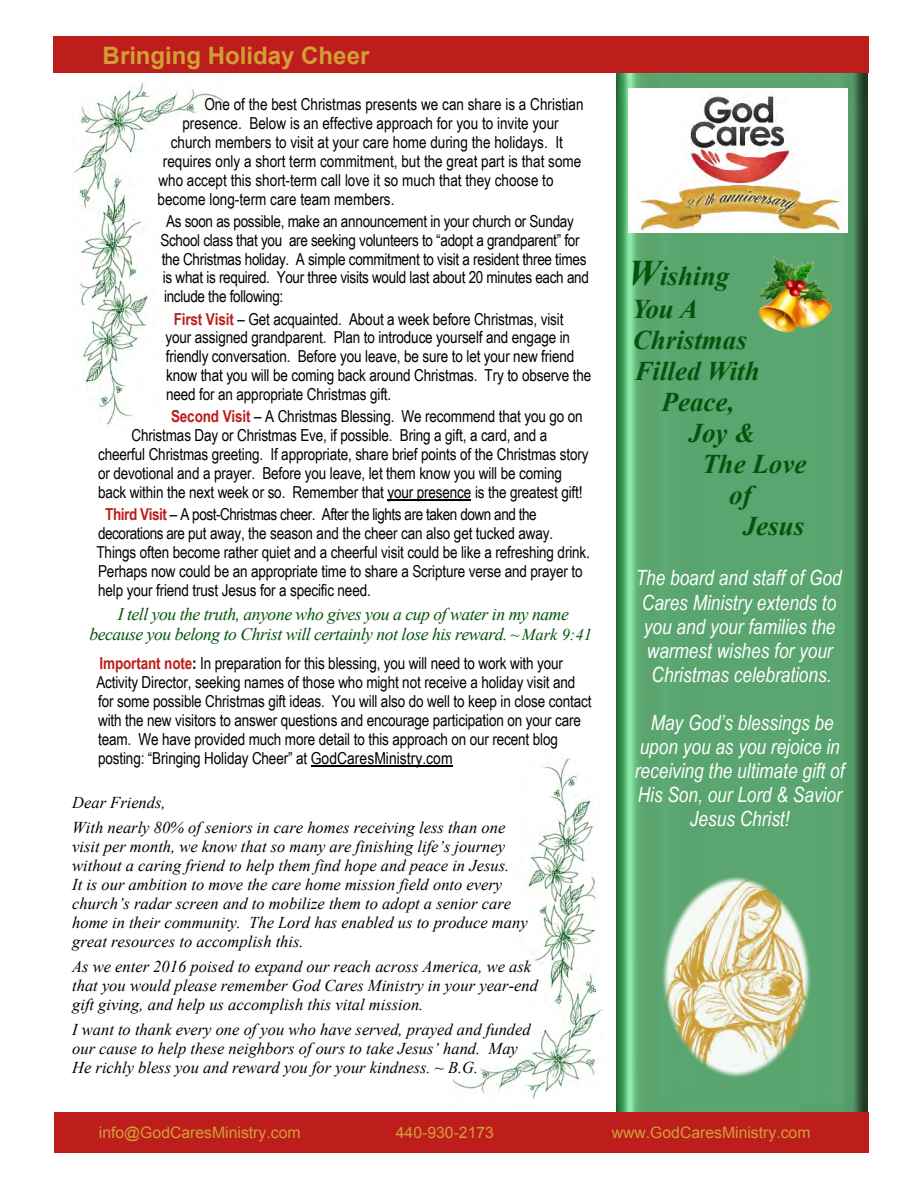
<style>
.page{position:relative;width:918px;height:1188px;background:#fff}
.page>*{position:absolute;margin:0;border:0;box-sizing:border-box;transform-origin:0 0}
.t1{font:italic 700 27px/33.3px "Times New Roman";color:#00570b}
.t2{font:700 24px "Arial";color:#d29f36}
.t3{font:italic 21px/24.2px "Arial Narrow";color:#fff;text-align:center}
.t4{font:italic 17.55px/20.1px "Times New Roman";letter-spacing:-.025em;color:#00520b;text-align:center}
.t5{font:16.5px/18.9px "Arial Narrow";letter-spacing:-.01em;color:#000}
.t6{font:italic 16.5px/18.9px "Times New Roman";color:#000}
.t7{font:15.75px "Arial";color:#d29f36}
.s1{font-weight:700;color:#bd1e1c}
.s2{font-size:16.5px}
.s3{font-weight:700}
.s4{font-size:36px}
</style>
<div class="page">
<img style="left:616px;top:73px;width:251px;height:1040px">
<div style="left:54px;top:36px;width:815px;height:37px;background:#bd1e1c"></div>
<img style="left:452px;top:758px;width:151px;height:342px">
<img style="left:628px;top:89px;width:220px;height:144px">
<img style="left:756px;top:257px;width:79px;height:79px">
<img style="left:73px;top:82px;width:151px;height:343px">
<hr style="left:388px;top:500px;width:83px;height:1px;background:#000">
<hr style="left:311px;top:765px;width:142px;height:2px;background:#000">
<img style="left:656px;top:870px;width:162px;height:214px">
<div style="left:54px;top:1113px;width:815px;height:40px;background:#bd1e1c"></div>
<h2 class="t2" style="left:103px;top:47px;width:268px">Bringing Holiday Cheer</h2>
<p class="t5" style="left:204px;top:96px;width:381px">One of the best Christmas presents we can share is a Christian</p>
<p class="t5" style="left:182px;top:115px;width:378px">presence. Below is an effective approach for you to invite your</p>
<p class="t5" style="left:171px;top:134px;width:394px">church members to visit at your care home during the holidays. It</p>
<p class="t5" style="left:163px;top:153px;width:420px">requires only a short term commitment, but the great part is that some</p>
<p class="t5" style="left:158px;top:172px;width:397px">who accept this short-term call love it so much that they choose to</p>
<p class="t5" style="left:158px;top:191px;width:238px">become long-term care team members.</p>
<p class="t5" style="left:160px;top:213px;width:430px;text-indent:6px">As soon as possible, make an announcement in your church or Sunday School class that you are seeking volunteers to “adopt a grandparent” for the Christmas holiday. A simple commitment to visit a resident three times is what is required. Your three visits would last about 20 minutes each and include the following:</p>
<p class="t5" style="left:166px;top:311px;width:427px;text-indent:8px"><span class="s1">First Visit</span> – Get acquainted. About a week before Christmas, visit your assigned grandparent. Plan to introduce yourself and engage in friendly conversation. Before you leave, be sure to let your new friend know that you will be coming back around Christmas. Try to observe the need for an appropriate Christmas gift.</p>
<p class="t5" style="left:171px;top:409px;width:413px"><span class="s1">Second Visit</span> – A Christmas Blessing. We recommend that you go on</p>
<p class="t5" style="left:131px;top:427px;width:417px">Christmas Day or Christmas Eve, if possible. Bring a gift, a card, and a</p>
<p class="t5" style="left:98px;top:446px;width:492px">cheerful Christmas greeting. If appropriate, share brief points of the Christmas story</p>
<p class="t5" style="left:98px;top:465px;width:465px">or devotional and a prayer. Before you leave, let them know you will be coming</p>
<p class="t5" style="left:98px;top:484px;width:486px">back within the next week or so. Remember that your presence is the greatest gift!</p>
<p class="t5" style="left:97px;top:507px;width:495px;text-indent:9px"><span class="s1">Third Visit</span> – A post-Christmas cheer. After the lights are taken down and the decorations are put away, the season and the cheer can also get tucked away.<br>Things often become rather quiet and a cheerful visit could be like a refreshing drink.<br>Perhaps now could be an appropriate time to share a Scripture verse and prayer to help your friend trust Jesus for a specific need.</p>
<p class="t4" style="left:89px;top:606px;width:504px">I tell you the truth, anyone who gives you a cup of water in my name because you belong to Christ will certainly not lose his reward. <span class="s2">~ Mark 9:41</span></p>
<p class="t5" style="left:96px;top:655px;width:497px"><span class="s1">Important note</span><span class="s3">:</span> In preparation for this blessing, you will need to work with your Activity Director, seeking names of those who might not receive a holiday visit and for some possible Christmas gift ideas. You will also do well to keep in close contact with the new visitors to answer questions and encourage participation on your care team. We have provided much more detail to this approach on our recent blog posting: “Bringing Holiday Cheer” at GodCaresMinistry.com</p>
<p class="t6" style="left:72px;top:792px;width:435px;line-height:24.9px">Dear Friends,<br>With nearly 80% of seniors in care homes receiving less than one</p>
<p class="t6" style="left:72px;top:839px;width:457px">visit per month, we know that so many are finishing life’s journey without a caring friend to help them find hope and peace in Jesus.<br>It is our ambition to move the care home mission field onto every church’s radar screen and to mobilize them to adopt a senior care home in their community. The Lord has enabled us to produce many great resources to accomplish this.</p>
<p class="t6" style="left:72px;top:959px;width:467px">As we enter 2016 poised to expand our reach across America, we ask that you would please remember God Cares Ministry in your year-end gift giving, and help us accomplish this vital mission.</p>
<p class="t6" style="left:72px;top:1022px;width:460px">I want to thank every one of you who have served, prayed and funded our cause to help these neighbors of ours to take Jesus’ hand. May<br>He richly bless you and reward you for your kindness. ~ B.G.</p>
<h1 class="t1" style="left:628px;top:262px;width:103px"><span class="s4">W</span>ishing<br>You A</h1>
<h1 class="t1" style="left:633px;top:326px;width:116px">Christmas</h1>
<h1 class="t1" style="left:635px;top:357px;width:127px">Filled With</h1>
<h1 class="t1" style="left:662px;top:388px;width:74px">Peace,</h1>
<h1 class="t1" style="left:689px;top:419px;width:68px">Joy &amp;</h1>
<h1 class="t1" style="left:702px;top:450px;width:106px">The Love</h1>
<h1 class="t1" style="left:729px;top:481px;width:24px">of</h1>
<h1 class="t1" style="left:743px;top:512px;width:63px">Jesus</h1>
<p class="t3" style="left:636px;top:568px;width:208px">The board and staff of God<br>Cares Ministry extends to you and your families the warmest wishes for your<br>Christmas celebrations.</p>
<p class="t3" style="left:635px;top:712px;width:211px">May God’s blessings be upon you as you rejoice in receiving the ultimate gift of<br>His Son, our Lord &amp; Savior<br>Jesus Christ!</p>
<p class="t7" style="left:99px;top:1126px;width:203px">info@GodCaresMinistry.com</p>
<p class="t7" style="left:396px;top:1126px;width:100px">440-930-2173</p>
<p class="t7" style="left:612px;top:1126px;width:200px">www.GodCaresMinistry.com</p>
</div>
